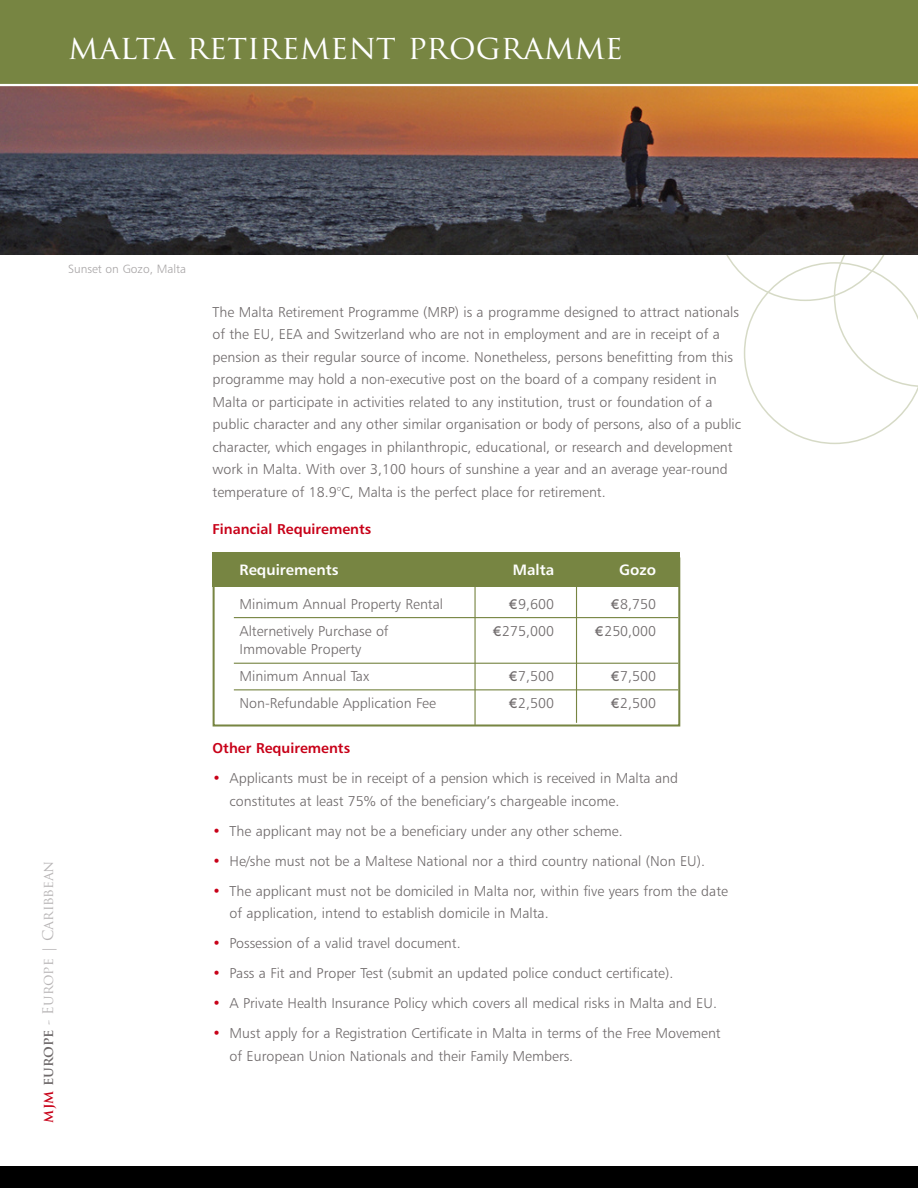
<style>
.page{position:relative;width:918px;height:1188px;background:#fff}
.page>*{position:absolute;margin:0;border:0;box-sizing:border-box;transform-origin:0 0}
.t1{font:33px "Trajan Pro";color:#fff}
.t2{font:15px "Humanist 777 BT Bold B";color:#fff}
.t3{font:14.25px/22.5px "Humanist 777 BT Light B";color:#6e696a}
.t4{font:14.25px "Humanist 777 BT Bold B";color:#c80018}
.t5{font:14.25px "Trajan Pro";letter-spacing:-.015em;color:#b7b4b5}
.t6{font:12px "Humanist 777 BT Light B";color:#a8a5a6}
.s1{font-weight:700;color:#c80018}
.s2{font-weight:700;color:#6e696a}
.s3{font-family:"Gill Sans"}
.s4{color:#c80018}
</style>
<div class="page">
<svg style="left:726px;top:255px;width:192px;height:189px"></svg>
<img style="left:0;top:86px;width:918px;height:169px">
<div style="left:0;top:0;width:918px;height:85px;background:#778542"></div>
<hr style="left:576px;top:557px;width:1px;height:166px;background:#778542">
<hr style="left:474px;top:562px;width:2px;height:163px;background:#778542">
<div style="left:213px;top:553px;width:467px;height:34px;background:#778542"></div>
<div style="left:213px;top:557px;width:467px;height:170px;border:2px solid #778542"></div>
<hr style="left:234px;top:617px;width:444px;height:1px;background:#778542">
<hr style="left:234px;top:663px;width:444px;height:1px;background:#778542">
<hr style="left:234px;top:689px;width:444px;height:1px;background:#778542">
<div style="left:0;top:1167px;width:918px;height:21px;background:#000"></div>
<hr style="left:0;top:84px;width:918px;height:2px;background:#fff">
<h1 class="t1" style="left:68px;top:34px;width:556px">MALTA RETIREMENT PROGRAMME</h1>
<p class="t6" style="left:68px;top:264px;width:120px">Sunset on Gozo, Malta</p>
<p class="t5" style="left:43px;top:1123px;width:263px;rotate:-90deg"><span class="s1">mjm</span> <span class="s2">europe</span> - EUROPE | CARIBBEAN</p>
<p class="t3" style="left:213px;top:302px;width:530px">The Malta Retirement Programme (MRP) is a programme designed to attract nationals of the EU, EEA and Switzerland who are not in employment and are in receipt of a pension as their regular source of income. Nonetheless, persons benefitting from this programme may hold a non-executive post on the board of a company resident in Malta or participate in activities related to any institution, trust or foundation of a public character and any other similar organisation or body of persons, also of a public character, which engages in philanthropic, educational, or research and development work in Malta. With over 3,100 hours of sunshine a year and an average year-round temperature of 18.9°C, Malta is the perfect place for retirement.</p>
<p class="t4" style="left:213px;top:524px;width:160px">Financial Requirements</p>
<p class="t2" style="left:240px;top:564px;width:101px">Requirements</p>
<p class="t2" style="left:513px;top:564px;width:43px">Malta</p>
<p class="t2" style="left:619px;top:564px;width:39px">Gozo</p>
<p class="t3" style="left:240px;top:594px;width:205px">Minimum Annual Property Rental</p>
<p class="t3" style="left:509px;top:594px;width:47px"><span class="s3">€</span>9,600</p>
<p class="t3" style="left:611px;top:594px;width:47px"><span class="s3">€</span>8,750</p>
<p class="t3" style="left:240px;top:621px;width:151px">Alternetively Purchase of</p>
<p class="t3" style="left:493px;top:621px;width:63px"><span class="s3">€</span>275,000</p>
<p class="t3" style="left:595px;top:621px;width:63px"><span class="s3">€</span>250,000</p>
<p class="t3" style="left:240px;top:637px;width:131px;line-height:27px">Immovable Property<br>Minimum Annual Tax</p>
<p class="t3" style="left:509px;top:666px;width:47px"><span class="s3">€</span>7,500</p>
<p class="t3" style="left:611px;top:666px;width:47px"><span class="s3">€</span>7,500</p>
<p class="t3" style="left:240px;top:693px;width:198px">Non-Refundable Application Fee</p>
<p class="t3" style="left:509px;top:693px;width:47px"><span class="s3">€</span>2,500</p>
<p class="t3" style="left:611px;top:693px;width:47px"><span class="s3">€</span>2,500</p>
<p class="t4" style="left:213px;top:743px;width:139px">Other Requirements</p>
<p class="t3" style="left:230px;top:768px;width:450px;text-indent:-17px"><span class="s4">•</span> Applicants must be in receipt of a pension which is received in Malta and constitutes at least 75% of the beneficiary’s chargeable income.</p>
<p class="t3" style="left:213px;top:821px;width:412px"><span class="s4">•</span> The applicant may not be a beneficiary under any other scheme.</p>
<p class="t3" style="left:213px;top:851px;width:494px"><span class="s4">•</span> He/she must not be a Maltese National nor a third country national (Non EU).</p>
<p class="t3" style="left:230px;top:881px;width:500px;text-indent:-17px"><span class="s4">•</span> The applicant must not be domiciled in Malta nor, within five years from the date of application, intend to establish domicile in Malta.</p>
<p class="t3" style="left:213px;top:933px;width:250px"><span class="s4">•</span> Possession of a valid travel document.</p>
<p class="t3" style="left:213px;top:963px;width:462px"><span class="s4">•</span> Pass a Fit and Proper Test (submit an updated police conduct certificate).</p>
<p class="t3" style="left:213px;top:993px;width:506px"><span class="s4">•</span> A Private Health Insurance Policy which covers all medical risks in Malta and EU.</p>
<p class="t3" style="left:230px;top:1023px;width:493px;text-indent:-17px"><span class="s4">•</span> Must apply for a Registration Certificate in Malta in terms of the Free Movement of European Union Nationals and their Family Members.</p>
</div>
